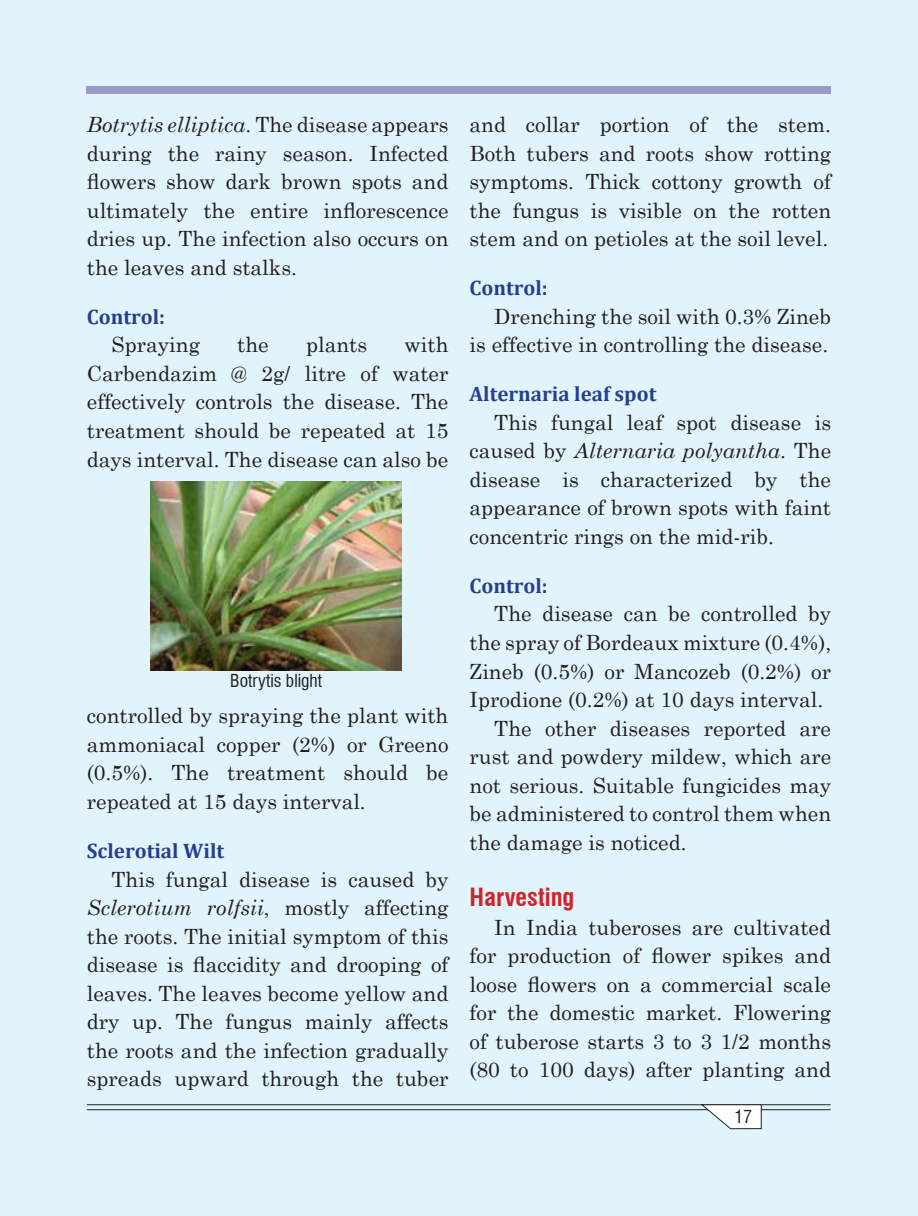
<style>
.page{position:relative;width:918px;height:1216px;background:#fff}
.page>*{position:absolute;margin:0;border:0;box-sizing:border-box;transform-origin:0 0}
.t1{font:700 condensed 24.5px "Swiss 721 BT";color:#d1232a}
.t2{font:21px/28.5px "Century Schoolbook";color:#231f20;text-align:justify}
.t3{font:700 21px "Cambria";color:#253f8e}
.t4{font:condensed 17.5px "Swiss 721 BT";color:#231f20}
.s1{font-style:italic}
</style>
<div class="page">
<div style="left:0;top:0;width:918px;height:1215px;background:#e1f4fc"></div>
<hr style="left:87px;top:1104px;width:743px;height:1px;background:#231f20">
<hr style="left:87px;top:1109px;width:743px;height:1px;background:#231f20">
<svg style="left:699px;top:1104px;width:63px;height:25px"></svg>
<div style="left:87px;top:87px;width:744px;height:7px;background:#9b9bc6"></div>
<img style="left:151px;top:481px;width:250px;height:189px">
<p class="t2" style="left:87px;top:108px;width:363px"><span class="s1">Botrytis elliptica</span>. The disease appears during the rainy season. Infected flowers show dark brown spots and ultimately the entire inflorescence dries up. The infection also occurs on the leaves and stalks.</p>
<p class="t3" style="left:87px;top:302px;width:80px">Control:</p>
<p class="t2" style="left:112px;top:329px;width:90px">Spraying</p>
<p class="t2" style="left:237px;top:329px;width:33px">the</p>
<p class="t2" style="left:306px;top:329px;width:63px">plants</p>
<p class="t2" style="left:87px;top:329px;width:363px;text-indent:318px">with Carbendazim @ 2g/ litre of water effectively controls the disease. The treatment should be repeated at 15 days interval. The disease can also be</p>
<p class="t4" style="left:230px;top:670px;width:93px">Botrytis blight</p>
<p class="t2" style="left:87px;top:699px;width:363px">controlled by spraying the plant with ammoniacal copper (2%) or Greeno (0.5%). The treatment should be repeated at 15 days interval.</p>
<p class="t3" style="left:87px;top:836px;width:139px">Sclerotial Wilt</p>
<p class="t2" style="left:87px;top:862px;width:363px;text-indent:25px">This fungal disease is caused by <span class="s1">Sclerotium rolfsii</span>, mostly affecting the roots. The initial symptom of this disease is flaccidity and drooping of leaves. The leaves become yellow and dry up. The fungus mainly affects the roots and the infection gradually spreads upward through the tuber</p>
<p class="t2" style="left:469px;top:108px;width:363px">and collar portion of the stem.<br>Both tubers and roots show rotting symptoms. Thick cottony growth of the fungus is visible on the rotten stem and on petioles at the soil level.</p>
<p class="t3" style="left:469px;top:273px;width:80px">Control:</p>
<p class="t2" style="left:469px;top:300px;width:363px;text-align:right">Drenching the soil with 0.3% Zineb<br>is effective in controlling the disease.</p>
<p class="t3" style="left:469px;top:379px;width:188px">Alternaria leaf spot</p>
<p class="t2" style="left:469px;top:406px;width:363px;text-indent:25px">This fungal leaf spot disease is caused by <span class="s1">Alternaria polyantha</span>. The disease is characterized by the appearance of brown spots with faint concentric rings on the mid-rib.</p>
<p class="t3" style="left:469px;top:571px;width:80px">Control:</p>
<p class="t2" style="left:494px;top:597px;width:338px">The disease can be controlled by</p>
<p class="t2" style="left:469px;top:626px;width:363px">the spray of Bordeaux mixture (0.4%),</p>
<p class="t2" style="left:469px;top:655px;width:363px">Zineb (0.5%) or Mancozeb (0.2%) or</p>
<p class="t2" style="left:469px;top:683px;width:355px">Iprodione (0.2%) at 10 days interval.</p>
<p class="t2" style="left:494px;top:712px;width:338px">The other diseases reported are</p>
<p class="t2" style="left:469px;top:740px;width:363px">rust and powdery mildew, which are</p>
<p class="t2" style="left:469px;top:769px;width:363px">not serious. Suitable fungicides may</p>
<p class="t2" style="left:469px;top:797px;width:363px">be administered to control them when</p>
<p class="t2" style="left:469px;top:826px;width:219px">the damage is noticed.</p>
<p class="t1" style="left:469px;top:882px;width:106px">Harvesting</p>
<p class="t2" style="left:469px;top:910px;width:363px;text-indent:25px">In India tuberoses are cultivated for production of flower spikes and loose flowers on a commercial scale for the domestic market. Flowering of tuberose starts 3 to 3 1/2 months (80 to 100 days) after planting and</p>
<p class="t4" style="left:734px;top:1105px;width:19px">17</p>
</div>
